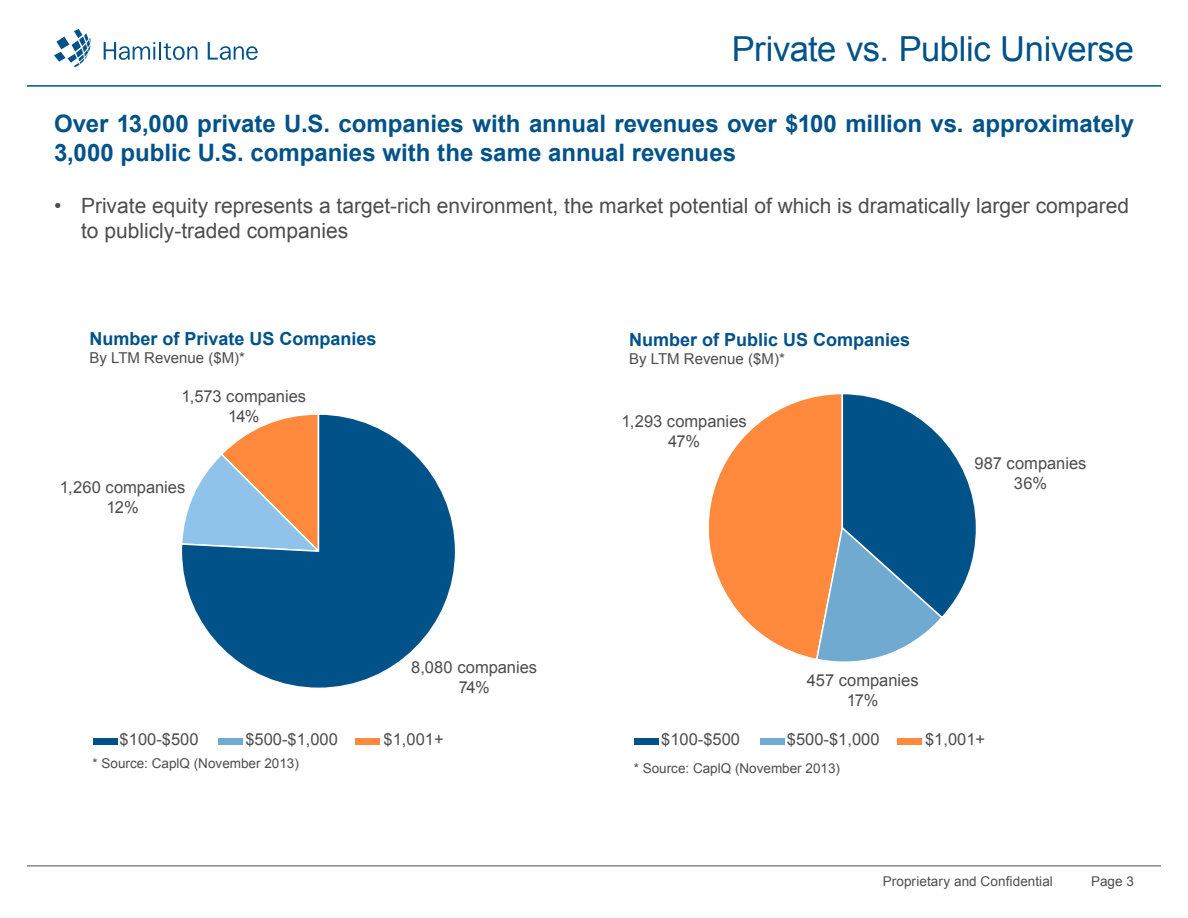
<style>
.page{position:relative;width:1188px;height:918px;background:#fff}
.page>*{position:absolute;margin:0;border:0;box-sizing:border-box;transform-origin:0 0}
.Page_Title{font:34.5px "Arial";letter-spacing:-.01em;color:#005288}
.Subhead{font:700 24px/28.8px "Arial";color:#005288}
.t1{font:21px/25.2px "Arial";color:#4d4d4d}
.t2{font:700 18px "Arial";color:#005288}
.t3{font:16.5px/19.8px "Arial";color:#4d4d4d;text-align:center}
.t4{font:15px "Arial";color:#4d4d4d}
.t5{font:13.5px "Arial";color:#4d4d4d}
</style>
<div class="page">
<svg style="left:104px;top:42px;width:93px;height:18px"></svg>
<svg style="left:208px;top:42px;width:50px;height:18px"></svg>
<svg style="left:54px;top:29px;width:37px;height:38px"></svg>
<hr style="left:27px;top:85px;width:1134px;height:2px;background:#005288">
<hr style="left:27px;top:866px;width:1134px;height:1px;background:#4d4d4d">
<svg style="left:181px;top:414px;width:275px;height:274px;background:#35698d"></svg>
<div style="left:93px;top:738px;width:24px;height:7px;background:#005187"></div>
<div style="left:219px;top:738px;width:24px;height:7px;background:#70aad1"></div>
<div style="left:355px;top:738px;width:25px;height:7px;background:#ff893d"></div>
<svg style="left:708px;top:394px;width:268px;height:268px"></svg>
<div style="left:634px;top:738px;width:25px;height:7px;background:#005288"></div>
<div style="left:760px;top:738px;width:25px;height:7px;background:#70aad1"></div>
<div style="left:897px;top:738px;width:24px;height:7px;background:#ff893d"></div>
<p class="Page_Title" style="left:732px;top:26px;width:404px">Private vs. Public Universe</p>
<p class="Subhead" style="left:54px;top:110px;width:1082px">Over 13,000 private U.S. companies with annual revenues over $100 million vs. approximately<br>3,000 public U.S. companies with the same annual revenues</p>
<p class="t1" style="left:81px;top:193px;width:1050px;text-indent:-27px">• Private equity represents a target-rich environment, the market potential of which is dramatically larger compared to publicly-traded companies</p>
<p class="t2" style="left:90px;top:327px;width:289px">Number of Private US Companies</p>
<p class="t4" style="left:90px;top:348px;width:157px">By LTM Revenue ($M)*</p>
<p class="t3" style="left:182px;top:386px;width:126px">1,573 companies<br>14%</p>
<p class="t3" style="left:60px;top:477px;width:127px">1,260 companies<br>12%</p>
<p class="t3" style="left:411px;top:657px;width:127px">8,080 companies<br>74%</p>
<p class="t3" style="left:120px;top:729px;width:80px">$100-$500</p>
<p class="t3" style="left:245px;top:729px;width:94px">$500-$1,000</p>
<p class="t3" style="left:384px;top:729px;width:62px">$1,001+</p>
<p class="t5" style="left:93px;top:755px;width:208px">* Source: CaplQ (November 2013)</p>
<p class="t2" style="left:629px;top:328px;width:283px">Number of Public US Companies</p>
<p class="t4" style="left:629px;top:349px;width:157px">By LTM Revenue ($M)*</p>
<p class="t3" style="left:622px;top:412px;width:127px">1,293 companies<br>47%</p>
<p class="t3" style="left:975px;top:454px;width:113px">987 companies<br>36%</p>
<p class="t3" style="left:807px;top:671px;width:113px">457 companies<br>17%</p>
<p class="t3" style="left:661px;top:729px;width:80px">$100-$500</p>
<p class="t3" style="left:787px;top:729px;width:94px">$500-$1,000</p>
<p class="t3" style="left:925px;top:729px;width:62px">$1,001+</p>
<p class="t5" style="left:634px;top:759px;width:208px">* Source: CaplQ (November 2013)</p>
<p class="t5" style="left:883px;top:872px;width:172px">Proprietary and Confidential</p>
<p class="t5" style="left:1091px;top:872px;width:44px">Page 3</p>
</div>
